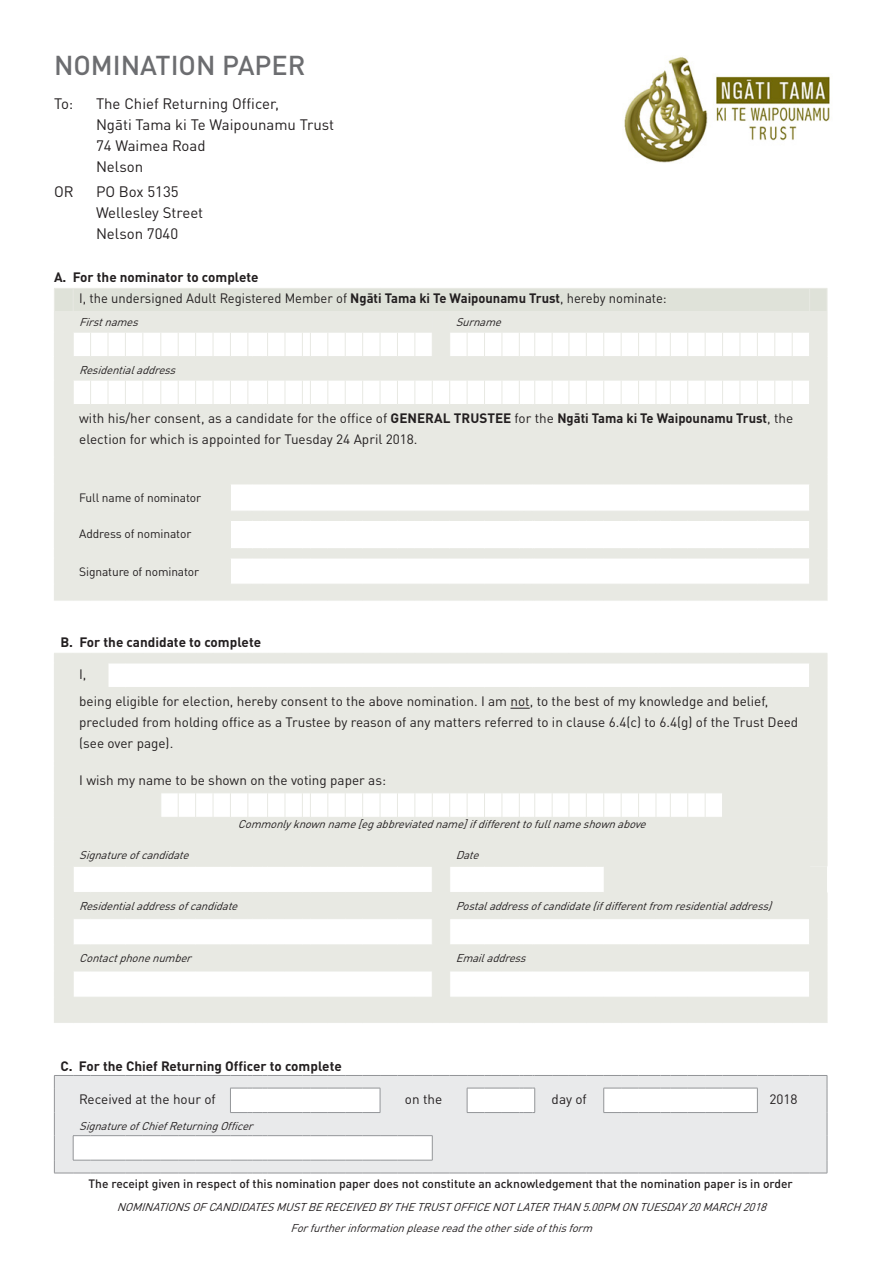
<style>
.page{position:relative;width:893px;height:1263px;background:#fff}
.page>*{position:absolute;margin:0;border:0;box-sizing:border-box;transform-origin:0 0}
.t1{font:500 27px "DIN Pro";color:#6c6d70}
.t2{font:15px/21px "DIN Pro";color:#231f20}
.t3{font:13.5px/21px "DIN Pro";color:#231f20}
.t4{font:700 13.5px/21px "DIN Pro";color:#231f20}
.t5{font:500 12px "DIN Pro";color:#231f20}
.t6{font:12px "DIN Pro";letter-spacing:-.01em;color:#231f20}
.t7{font:italic 11.25px/20.5px "DIN Pro";color:#231f20;text-align:center}
.s1{font-weight:400}
.s2{font-weight:700}
</style>
<div class="page">
<div style="left:55px;top:405px;width:772px;height:52px;background:#e8e9e3"></div>
<div style="left:55px;top:688px;width:772px;height:73px;background:#e8e9e3"></div>
<hr style="left:54px;top:405px;width:1px;height:52px;background:#e8e9e3">
<hr style="left:73px;top:405px;width:1px;height:52px;background:#e8e9e3">
<hr style="left:809px;top:405px;width:1px;height:52px;background:#e8e9e3">
<hr style="left:827px;top:405px;width:1px;height:52px;background:#e8e9e3">
<svg style="left:54px;top:457px;width:774px;height:144px"></svg>
<hr style="left:54px;top:688px;width:1px;height:73px;background:#e8e9e3">
<hr style="left:73px;top:688px;width:1px;height:73px;background:#e8e9e3">
<hr style="left:809px;top:688px;width:1px;height:73px;background:#e8e9e3">
<hr style="left:827px;top:688px;width:1px;height:73px;background:#e8e9e3">
<svg style="left:54px;top:761px;width:774px;height:262px"></svg>
<svg style="left:54px;top:653px;width:774px;height:35px"></svg>
<svg style="left:54px;top:1075px;width:774px;height:99px"></svg>
<svg style="left:54px;top:288px;width:774px;height:117px"></svg>
<svg style="left:510px;top:708px;width:20px;height:1px"></svg>
<img style="left:624px;top:57px;width:206px;height:106px">
<h1 class="t1" style="left:54px;top:43px;width:253px">NOMINATION PAPER</h1>
<p class="t2" style="left:54px;top:92px;width:21px">To:</p>
<p class="t2" style="left:96px;top:92px;width:240px">The Chief Returning Officer,<br>Ngāti Tama ki Te Waipounamu Trust<br>74 Waimea Road<br>Nelson</p>
<p class="t2" style="left:54px;top:180px;width:21px">OR</p>
<p class="t2" style="left:96px;top:180px;width:109px">PO Box 5135<br>Wellesley Street<br>Nelson 7040</p>
<p class="t4" style="left:79px;top:265px;width:589px;text-indent:-25px">A. For the nominator to complete<br><span class="s1">I, the undersigned Adult Registered Member of</span> Ngāti Tama ki Te Waipounamu Trust<span class="s1">, hereby nominate:</span></p>
<p class="t7" style="left:79px;top:311px;width:65px">Firstnames</p>
<p class="t7" style="left:456px;top:311px;width:52px">Surname</p>
<p class="t7" style="left:79px;top:358px;width:103px">Residentialaddress</p>
<p class="t3" style="left:79px;top:407px;width:716px">with his/her consent, as a candidate for the office of <span class="s2">GENERAL TRUSTEE</span> for the <span class="s2">Ngāti Tama ki Te Waipounamu Trust</span>, the election for which is appointed for Tuesday 24 April 2018.</p>
<p class="t6" style="left:79px;top:488px;width:124px">Full name of nominator</p>
<p class="t6" style="left:79px;top:524px;width:114px">Address of nominator</p>
<p class="t6" style="left:79px;top:562px;width:122px">Signature of nominator</p>
<p class="t4" style="left:60px;top:630px;width:202px">B. For the candidate to complete</p>
<p class="t3" style="left:79px;top:660px;width:691px;line-height:27px">I,<br>being eligible for election, hereby consent to the above nomination. I am not, to the best of my knowledge and belief,</p>
<p class="t3" style="left:79px;top:711px;width:721px">precluded from holding office as a Trustee by reason of any matters referred to in clause 6.4(c) to 6.4(g) of the Trust Deed (see over page).</p>
<p class="t3" style="left:79px;top:768px;width:308px">I wish my name to be shown on the voting paper as:</p>
<p class="t7" style="left:238px;top:813px;width:414px">Commonlyknownname[egabbreviatedname]ifdifferenttofullnameshownabove</p>
<p class="t7" style="left:79px;top:843px;width:116px">Signatureofcandidate</p>
<p class="t7" style="left:456px;top:843px;width:29px">Date</p>
<p class="t7" style="left:79px;top:894px;width:165px">Residentialaddressofcandidate</p>
<p class="t7" style="left:456px;top:894px;width:322px">Postaladdressofcandidate(ifdifferentfrom residentialaddress)</p>
<p class="t7" style="left:79px;top:946px;width:118px">Contactphonenumber</p>
<p class="t7" style="left:456px;top:946px;width:76px">Emailaddress</p>
<p class="t4" style="left:60px;top:1054px;width:283px">C. For the Chief Returning Officer to complete</p>
<p class="t3" style="left:79px;top:1088px;width:138px">Received at the hour of</p>
<p class="t3" style="left:405px;top:1088px;width:39px">on the</p>
<p class="t3" style="left:552px;top:1088px;width:37px">day of</p>
<p class="t3" style="left:769px;top:1088px;width:30px">2018</p>
<p class="t7" style="left:79px;top:1114px;width:180px">SignatureofChiefReturningOfficer</p>
<p class="t5" style="left:89px;top:1174px;width:706px">The receipt given in respect of this nomination paper does not constitute an acknowledgement that the nomination paper is in order</p>
<p class="t7" style="left:117px;top:1196px;width:656px">NOMINATIONSOFCANDIDATESMUSTBERECEIVEDBYTHETRUSTOFFICENOTLATERTHAN5.00PMONTUESDAY20MARCH2018<br>Forfurtherinformationpleasereadtheothersideofthisform</p>
</div>
